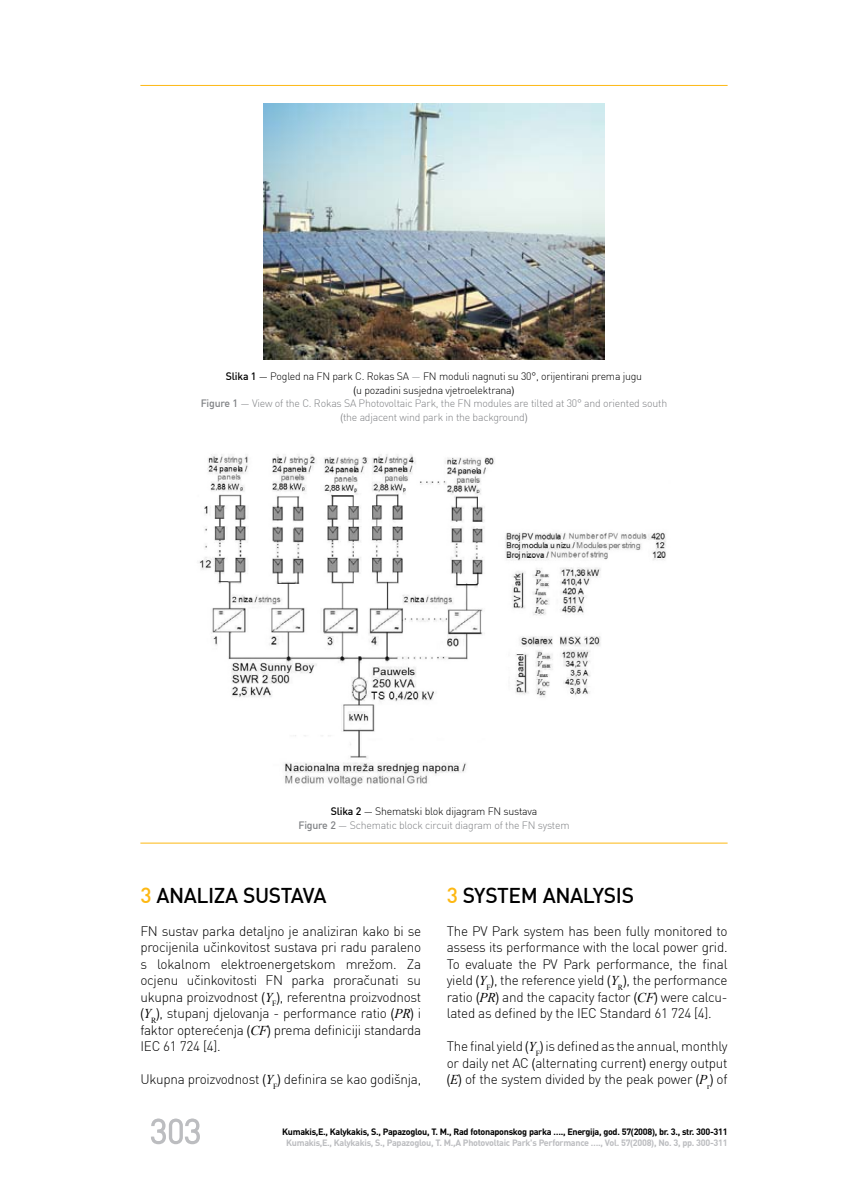
<style>
.page{position:relative;width:851px;height:1191px;background:#fff}
.page>*{position:absolute;margin:0;border:0;box-sizing:border-box;transform-origin:0 0}
.t1{font:700 21px "DINLT";letter-spacing:-.02em;color:#000}
.t2{font:13.5px/16.5px "DIN Lt";letter-spacing:-.02em;color:#000;text-align:justify}
.t3{font:10.5px/13.5px "DIN Lt";letter-spacing:-.02em;color:#808285;text-align:center}
.t4{font:700 9px/10.8px "DIN";letter-spacing:-.035em;color:#000;text-align:center}
.s1{font-family:"DINLT";font-weight:700;color:#000}
.s2{color:#000}
.s3{font-family:"Arial Narrow";color:#000}
.s4{font-family:"DINLT";font-weight:700}
.s5{font-family:"Arial Narrow"}
.s6{color:#fdb813}
.s7{font-family:"Times New Roman";font-style:italic}
.s8{font-family:"Arial"}
.s9{color:#bcbdc0}
.s10{font-family:"Arial";color:#bcbdc0}
</style>
<div class="page">
<svg style="left:151px;top:1118px;width:49px;height:27px"></svg>
<hr style="left:140px;top:85px;width:587px;height:1px;background:#fdb813">
<hr style="left:140px;top:842px;width:587px;height:1px;background:#fdb813">
<img style="left:263px;top:104px;width:341px;height:255px">
<img style="left:199px;top:454px;width:467px;height:333px">
<p class="t3" style="left:201px;top:369px;width:468px"><span class="s1">Slika 1</span> <span class="s2">— Pogled na FN park C. Rokas SA</span> — <span class="s2">FN moduli nagnuti su 30°, orijentirani prema jugu<br></span><span class="s3">(</span><span class="s2">u pozadini susjedna vjetroelektrana</span><span class="s3">)<br></span><span class="s4">Figure 1</span> — View of the C. Rokas SA Photovoltaic Park, the FN modules are tilted at 30° and oriented south <span class="s5">(</span>the adjacent wind park in the background<span class="s5">)</span></p>
<p class="t3" style="left:298px;top:804px;width:272px"><span class="s1">Slika 2</span> <span class="s2">— Shematski blok dijagram FN sustava<br></span><span class="s4">Figure 2</span> — Schematic block circuit diagram of the FN system</p>
<h1 class="t1" style="left:140px;top:881px;width:188px"><span class="s6">3</span> ANALIZA SUSTAVA</h1>
<p class="t2" style="left:140px;top:922px;width:282px">FN sustav parka detaljno je analiziran kako bi se procijenila učinkovitost sustava pri radu paraleno s lokalnom elektroenergetskom mrežom. Za ocjenu učinkovitosti FN parka proračunati su ukupna proizvodnost <span class="s5">(</span><span class="s7">Y</span><sub>F</sub><span class="s5">)</span>, referentna proizvodnost <span class="s5">(</span><span class="s7">Y</span><sub>R</sub><span class="s5">)</span>, stupanj djelovanja - performance ratio <span class="s5">(</span><span class="s7">PR</span><span class="s5">)</span> i faktor opterećenja <span class="s5">(</span><span class="s7">CF</span><span class="s5">)</span> prema definiciji standarda IEC 61 724 [4].</p>
<p class="t2" style="left:140px;top:1070px;width:282px">Ukupna proizvodnost <span class="s5">(</span><span class="s7">Y</span><sub>F</sub><span class="s5">)</span> definira se kao godišnja,</p>
<h1 class="t1" style="left:446px;top:881px;width:189px"><span class="s6">3</span> SYSTEM ANALYSIS</h1>
<p class="t2" style="left:446px;top:922px;width:282px">The PV Park system has been fully monitored to assess its performance with the local power grid.<br>To evaluate the PV Park performance, the final yield <span class="s5">(</span><span class="s7">Y</span><sub>F</sub><span class="s5">)</span>, the reference yield <span class="s5">(</span><span class="s7">Y</span><sub>R</sub><span class="s5">)</span>, the performance ratio <span class="s5">(</span><span class="s7">PR</span><span class="s5">)</span> and the capacity factor <span class="s5">(</span><span class="s7">CF</span><span class="s5">)</span> were calcu&shy;lated as defined by the IEC Standard 61 724 [4].</p>
<p class="t2" style="left:446px;top:1037px;width:282px">The final yield <span class="s5">(</span><span class="s7">Y</span><sub>F</sub><span class="s5">)</span> is defined as the annual, monthly or daily net AC <span class="s5">(</span>alternating current<span class="s5">)</span> energy output <span class="s5">(</span><span class="s7">E</span><span class="s5">)</span> of the system divided by the peak power <span class="s5">(</span><span class="s7">P</span><sub>r</sub><span class="s5">)</span> of</p>
<p class="t4" style="left:282px;top:1125px;width:447px">Kumakis,E., Kalykakis, S., Papazoglou, T. M., Rad fotonaponskog parka …., Energija, god. 57<span class="s8">(</span>2008<span class="s8">)</span>, br. 3., str. 300-311<br><span class="s9">Kumakis,E., Kalykakis, S., Papazoglou, T. M.,A Photovoltaic Park's Performance …., Vol. 57</span><span class="s10">(</span><span class="s9">2008</span><span class="s10">)</span><span class="s9">, No. 3, pp. 300-311</span></p>
</div>
